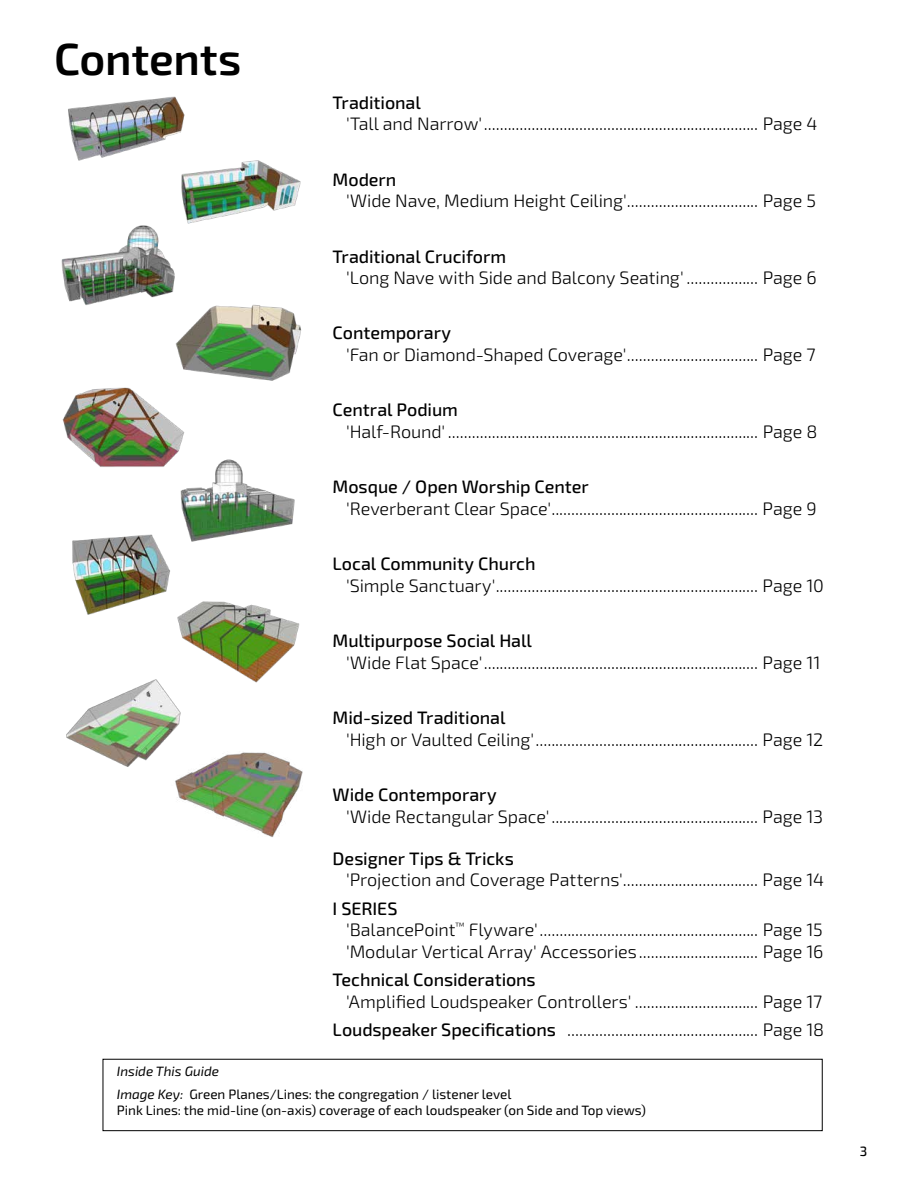
<style>
.page{position:relative;width:918px;height:1188px;background:#fff}
.page>*{position:absolute;margin:0;border:0;box-sizing:border-box;transform-origin:0 0}
.t1{font:600 45px "Exo 2.0";letter-spacing:-.005em;color:#000}
.t2{font:300 18px/21.6px "Exo 2.0";letter-spacing:-.005em;color:#000}
.t3{font:500 18px "Exo 2.0";letter-spacing:-.005em;color:#000}
.t4{font:13.5px/23px "Exo 2.0";color:#000}
.t5{font:500 13.5px "Exo 2.0";color:#000}
.s1{font-weight:500}
.s2{color:#fff}
.s3{font-style:italic}
</style>
<div class="page">
<hr style="left:0;top:219px;width:1px;height:763px;background:#bbc6e6">
<img style="left:68px;top:96px;width:117px;height:65px">
<img style="left:61px;top:225px;width:114px;height:80px">
<img style="left:171px;top:158px;width:130px;height:69px">
<img style="left:171px;top:301px;width:130px;height:80px">
<img style="left:62px;top:387px;width:123px;height:80px">
<img style="left:72px;top:534px;width:98px;height:81px">
<img style="left:179px;top:458px;width:116px;height:84px">
<img style="left:177px;top:601px;width:123px;height:82px">
<div style="left:103px;top:1059px;width:720px;height:72px;border:1px solid #000"></div>
<img style="left:66px;top:678px;width:135px;height:89px">
<img style="left:171px;top:751px;width:132px;height:86px">
<h1 class="t1" style="left:54px;top:32px;width:189px">Contents</h1>
<p class="t3" style="left:333px;top:92px;width:90px">Traditional</p>
<p class="t2" style="left:346px;top:113px;width:473px">'Tall and Narrow'..................................................................... Page 4</p>
<p class="t3" style="left:333px;top:169px;width:65px">Modern</p>
<p class="t2" style="left:346px;top:190px;width:471px">'Wide Nave, Medium Height Ceiling'................................. Page 5</p>
<p class="t3" style="left:333px;top:246px;width:175px">Traditional Cruciform</p>
<p class="t2" style="left:346px;top:267px;width:472px">'Long Nave with Side and Balcony Seating' .................. Page 6</p>
<p class="t3" style="left:333px;top:323px;width:120px">Contemporary</p>
<p class="t2" style="left:346px;top:344px;width:471px">'Fan or Diamond-Shaped Coverage'................................. Page 7</p>
<p class="t3" style="left:333px;top:399px;width:127px">Central Podium</p>
<p class="t2" style="left:346px;top:421px;width:473px">'Half-Round' .............................................................................. Page 8</p>
<p class="t3" style="left:333px;top:476px;width:258px">Mosque / Open Worship Center</p>
<p class="t2" style="left:346px;top:498px;width:472px">'Reverberant Clear Space'.................................................... Page 9</p>
<p class="t3" style="left:333px;top:553px;width:204px">Local Community Church</p>
<p class="t2" style="left:346px;top:575px;width:479px">'Simple Sanctuary'.................................................................. Page 10</p>
<p class="t3" style="left:333px;top:630px;width:201px">Multipurpose Social Hall</p>
<p class="t2" style="left:346px;top:652px;width:476px">'Wide Flat Space'..................................................................... Page 11</p>
<p class="t3" style="left:333px;top:707px;width:174px">Mid-sized Traditional</p>
<p class="t2" style="left:346px;top:729px;width:479px">'High or Vaulted Ceiling'........................................................ Page 12</p>
<p class="t3" style="left:333px;top:784px;width:166px">Wide Contemporary</p>
<p class="t2" style="left:346px;top:806px;width:479px">'Wide Rectangular Space'.................................................... Page 13</p>
<p class="t3" style="left:333px;top:848px;width:183px">Designer Tips &amp; Tricks</p>
<p class="t2" style="left:346px;top:869px;width:480px">'Projection and Coverage Patterns'.................................. Page 14</p>
<p class="t2" style="left:346px;top:898px;width:479px;text-indent:-14px"><span class="s1">I SERIES<br></span>'BalancePoint<sup>™</sup> Flyware'....................................................... Page 15 'Modular Vertical Array' Accessories.............................. Page 16</p>
<p class="t3" style="left:333px;top:969px;width:205px">Technical Considerations</p>
<p class="t2" style="left:333px;top:988px;width:493px;line-height:28.3px;text-align:right">'Amplified Loudspeaker Controllers' ............................... Page 17<br><span class="s1">Loudspeaker Specifications</span><span class="s2">'</span> ................................................ Page 18</p>
<p class="t4" style="left:117px;top:1060px;width:396px"><span class="s3">Inside This Guide<br>Image Key:</span> Green Planes/Lines: the congregation / listener level</p>
<p class="t4" style="left:117px;top:1099px;width:531px">Pink Lines: the mid-line (on-axis) coverage of each loudspeaker (on Side and Top views)</p>
<p class="t5" style="left:860px;top:1144px;width:9px">3</p>
</div>
